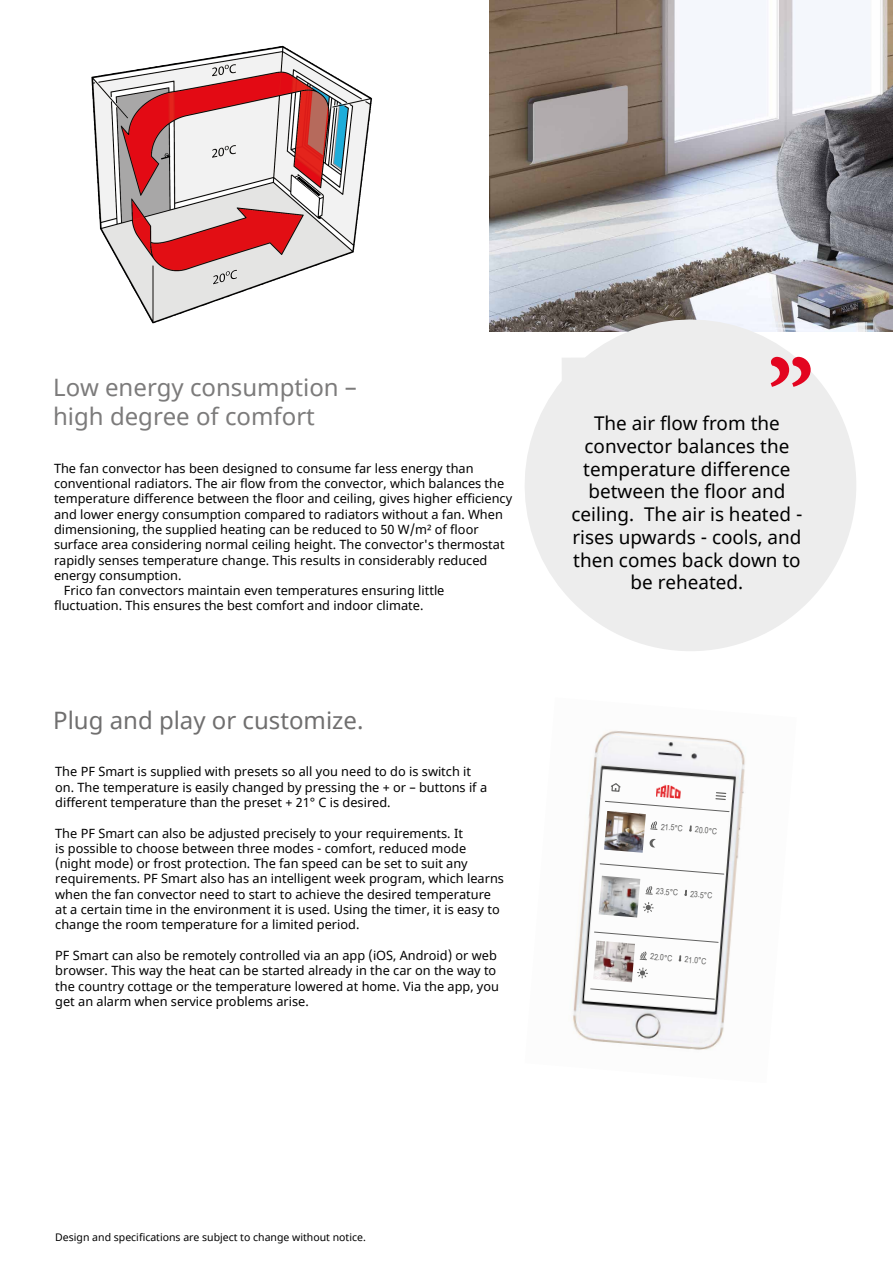
<style>
.page{position:relative;width:893px;height:1263px;background:#fff}
.page>*{position:absolute;margin:0;border:0;box-sizing:border-box;transform-origin:0 0}
.t1{font:700 105.45px "Minion Pro";color:#e30520}
.t2{font:24px/28.8px "Noto Sans";color:#7c7b7b}
.t3{font:24px "Noto Sans";color:#706f6f}
.t4{font:18.9px/22.6px "Noto Sans";color:#000;text-align:center}
.t5{font:12.75px/15.3px "Noto Sans";color:#000}
.t6{font:10.5px "Noto Sans";color:#000}
.t7{font:8.55px "Arial Narrow";color:#616160}
</style>
<div class="page">
<img style="left:91px;top:46px;width:191px;height:272px">
<svg style="left:296px;top:176px;width:26px;height:21px"></svg>
<img style="left:490px;top:0;width:403px;height:332px">
<svg style="left:508px;top:304px;width:365px;height:347px;fill:#ededed"></svg>
<img style="left:572px;top:730px;width:173px;height:320px">
<svg style="left:649px;top:838px;width:7px;height:9px"></svg>
<svg style="left:643px;top:902px;width:10px;height:10px"></svg>
<svg style="left:600px;top:863px;width:124px;height:33px"></svg>
<svg style="left:605px;top:782px;width:124px;height:50px"></svg>
<img style="left:604px;top:811px;width:42px;height:42px">
<img style="left:599px;top:876px;width:41px;height:41px">
<img style="left:656px;top:784px;width:25px;height:14px">
<svg style="left:637px;top:968px;width:10px;height:10px"></svg>
<svg style="left:590px;top:988px;width:125px;height:11px"></svg>
<svg style="left:594px;top:932px;width:124px;height:29px"></svg>
<img style="left:593px;top:940px;width:42px;height:42px">
<h2 class="t2" style="left:53px;top:374px;width:305px">Low energy consumption – high degree of comfort</h2>
<p class="t5" style="left:54px;top:461px;width:421px">The fan convector has been designed to consume far less energy than</p>
<p class="t5" style="left:54px;top:476px;width:452px">conventional radiators. The air flow from the convector, which balances the</p>
<p class="t5" style="left:54px;top:491px;width:460px">temperature difference between the floor and ceiling, gives higher efficiency</p>
<p class="t5" style="left:54px;top:507px;width:450px">and lower energy consumption compared to radiators without a fan. When</p>
<p class="t5" style="left:54px;top:522px;width:426px">dimensioning, the supplied heating can be reduced to 50 W/m² of floor</p>
<p class="t5" style="left:54px;top:537px;width:452px">surface area considering normal ceiling height. The convector's thermostat</p>
<p class="t5" style="left:54px;top:553px;width:435px">rapidly senses temperature change. This results in considerably reduced</p>
<p class="t5" style="left:54px;top:568px;width:129px">energy consumption.</p>
<p class="t5" style="left:64px;top:583px;width:382px">Frico fan convectors maintain even temperatures ensuring little</p>
<p class="t5" style="left:54px;top:599px;width:371px">fluctuation. This ensures the best comfort and indoor climate.</p>
<h2 class="t3" style="left:53px;top:704px;width:312px">Plug and play or customize.</h2>
<p class="t5" style="left:55px;top:764px;width:433px">The PF Smart is supplied with presets so all you need to do is switch it on. The temperature is easily changed by pressing the + or – buttons if a different temperature than the preset + 21° C is desired.</p>
<p class="t5" style="left:55px;top:826px;width:450px">The PF Smart can also be adjusted precisely to your requirements. It<br>is possible to choose between three modes - comfort, reduced mode (night mode) or frost protection. The fan speed can be set to suit any requirements. PF Smart also has an intelligent week program, which learns when the fan convector need to start to achieve the desired temperature at a certain time in the environment it is used. Using the timer, it is easy to change the room temperature for a limited period.</p>
<p class="t5" style="left:55px;top:948px;width:445px">PF Smart can also be remotely controlled via an app (iOS, Android) or web browser. This way the heat can be started already in the car on the way to the country cottage or the temperature lowered at home. Via the app, you get an alarm when service problems arise.</p>
<h1 class="t1" style="left:767px;top:323px;width:48px">”</h1>
<h3 class="t4" style="left:571px;top:413px;width:232px">The air flow from the convector balances the temperature difference between the floor and ceiling. The air is heated - rises upwards - cools, and then comes back down to be reheated.</h3>
<p class="t7" style="left:661px;top:820px;width:24px;rotate:5deg">21.5°C</p>
<p class="t7" style="left:696px;top:823px;width:24px;rotate:5deg">20.0°C</p>
<p class="t7" style="left:657px;top:884px;width:24px;rotate:5deg">23.5°C</p>
<p class="t7" style="left:691px;top:887px;width:24px;rotate:5deg">23.5°C</p>
<p class="t7" style="left:651px;top:950px;width:24px;rotate:5deg">22.0°C</p>
<p class="t7" style="left:685px;top:953px;width:24px;rotate:5deg">21.0°C</p>
<p class="t6" style="left:55px;top:1230px;width:312px">Design and specifications are subject to change without notice.</p>
</div>
